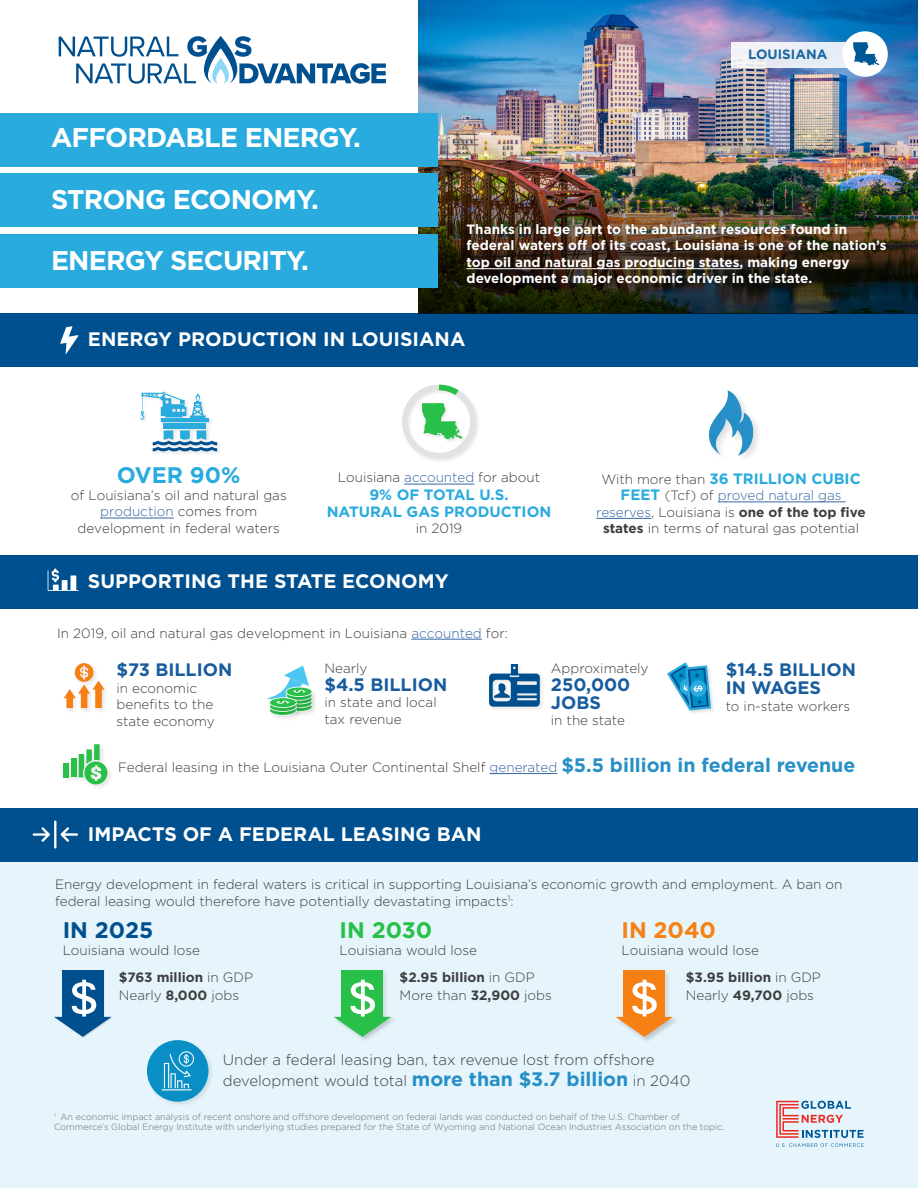
<style>
.page{position:relative;width:918px;height:1188px;background:#fff}
.page>*{position:absolute;margin:0;border:0;box-sizing:border-box;transform-origin:0 0}
.headers{font:700 27px "Gotham";letter-spacing:-.03em;color:#fff}
.body_text{font:700 22.5px "Gotham";color:#29abde}
.body_text-2{font:700 22.5px "Gotham";color:#f68013}
.body_text-3{font:700 22.5px "Gotham";color:#28c048}
.body_text-4{font:700 22.5px "Gotham";color:#00508f}
.headers-2{font:700 19.5px "Gotham";color:#fff}
.body_text-5{font:700 18px/18px "Gotham";color:#175d9e}
.body_text-6{font:300 15px/21px "Gotham";color:#3e3e3f}
.body_text-7{font:700 15px/16.5px "Gotham";color:#29abde;text-align:center}
.body_text-8{font:300 13.5px/16.5px "Gotham";color:#3e3e3f}
.body_text-9{font:700 13.5px/16.5px "Gotham";color:#fff}
.body_text-10{font:300 13.5px/16.5px "Gotham";color:#3e3e3f;text-align:center}
.body_text-11{font:700 13.5px/18px "Gotham";color:#3e3e3f}
.body_text-12{font:700 13.5px "Gotham";color:#1a68a1}
.body_text-13{font:300 9px/10.5px "Gotham";color:#6c6d70}
.s1{color:#3667a4}
.s2{font-weight:300;font-size:13.5px;color:#3e3e3f}
.s3{font-weight:700;font-size:15px;color:#29abde}
.s4{font-weight:700}
.s5{font-weight:700;font-size:19.5px;color:#278fc7}
.s6{font-weight:300}
</style>
<div class="page">
<div style="left:0;top:853px;width:918px;height:335px;background:#e5f5fb"></div>
<img style="left:418px;top:0;width:500px;height:184px">
<div style="left:731px;top:42px;width:122px;height:25px;background:linear-gradient(to right,#f3f0f4,#e1ebf5)"></div>
<svg style="left:59px;top:36px;width:327px;height:48px"></svg>
<div style="left:0;top:555px;width:918px;height:54px;background:#00508f"></div>
<hr style="left:100px;top:518px;width:74px;height:1px;background:#3667a4">
<svg style="left:48px;top:569px;width:30px;height:22px"></svg>
<div style="left:0;top:314px;width:918px;height:53px;background:#00508f"></div>
<hr style="left:411px;top:639px;width:71px;height:1px;background:#3667a4">
<div style="left:842px;top:31px;width:46px;height:46px;background:#fff;border-radius:50%"></div>
<svg style="left:853px;top:42px;width:26px;height:24px"></svg>
<hr style="left:404px;top:484px;width:70px;height:1px;background:#3667a4">
<hr style="left:718px;top:502px;width:128px;height:1px;background:#3667a4">
<hr style="left:596px;top:518px;width:55px;height:1px;background:#3667a4">
<div style="left:0;top:808px;width:918px;height:53px;background:#00508f"></div>
<div style="left:615px;top:969px;width:64px;height:74px;background:#231f20;opacity:.11"></div>
<div style="left:624px;top:970px;width:41px;height:51px;background:#f68013"></div>
<div style="left:615px;top:1016px;width:64px;height:27px;background:#231f20;opacity:.11"></div>
<svg style="left:616px;top:980px;width:57px;height:57px"></svg>
<div style="left:333px;top:969px;width:64px;height:73px;background:#231f20;opacity:.11"></div>
<div style="left:342px;top:970px;width:41px;height:51px;background:#28c048"></div>
<div style="left:333px;top:1016px;width:64px;height:27px;background:#231f20;opacity:.11"></div>
<svg style="left:334px;top:980px;width:57px;height:57px"></svg>
<div style="left:62px;top:970px;width:41px;height:51px;background:#00508f"></div>
<svg style="left:54px;top:980px;width:58px;height:57px"></svg>
<svg style="left:33px;top:820px;width:45px;height:29px"></svg>
<div style="left:146px;top:1039px;width:68px;height:69px;background:#231f20;opacity:.11"></div>
<div style="left:147px;top:1040px;width:62px;height:62px;background:#098fc6;border-radius:50%"></div>
<hr style="left:161px;top:1089px;width:31px;height:1px;background:#fff">
<svg style="left:164px;top:1051px;width:30px;height:37px"></svg>
<div style="left:139px;top:391px;width:83px;height:66px;background:#231f20;opacity:.11"></div>
<div style="left:164px;top:424px;width:42px;height:5px;background:#29abde"></div>
<svg style="left:153px;top:430px;width:64px;height:22px"></svg>
<svg style="left:140px;top:392px;width:69px;height:30px"></svg>
<svg style="left:402px;top:385px;width:76px;height:76px"></svg>
<div style="left:707px;top:389px;width:55px;height:75px;background:#231f20;opacity:.14"></div>
<svg style="left:708px;top:390px;width:46px;height:66px"></svg>
<div style="left:63px;top:662px;width:47px;height:52px;background:#231f20;opacity:.11"></div>
<svg style="left:64px;top:663px;width:41px;height:45px"></svg>
<div style="left:488px;top:663px;width:58px;height:50px;background:#231f20;opacity:.11"></div>
<svg style="left:489px;top:664px;width:51px;height:43px"></svg>
<div style="left:667px;top:662px;width:49px;height:54px;background:#231f20;opacity:.14"></div>
<svg style="left:667px;top:662px;width:44px;height:49px"></svg>
<div style="left:285px;top:697px;width:34px;height:17px;background:#fbfbfb"></div>
<div style="left:285px;top:693px;width:34px;height:18px;background:#231f20;opacity:.11"></div>
<div style="left:285px;top:690px;width:34px;height:17px;background:#231f20;opacity:.11"></div>
<div style="left:285px;top:686px;width:34px;height:17px;background:#231f20;opacity:.11"></div>
<div style="left:269px;top:701px;width:34px;height:17px;background:#231f20;opacity:.11"></div>
<svg style="left:267px;top:666px;width:45px;height:50px"></svg>
<hr style="left:490px;top:773px;width:67px;height:1px;background:#3667a4">
<div style="left:62px;top:743px;width:51px;height:47px;background:#231f20;opacity:.11"></div>
<div style="left:71px;top:759px;width:5px;height:18px;background:#28c048"></div>
<div style="left:63px;top:763px;width:6px;height:14px;background:#28c048"></div>
<svg style="left:79px;top:744px;width:28px;height:40px"></svg>
<svg style="left:60px;top:326px;width:19px;height:28px"></svg>
<svg style="left:776px;top:1101px;width:88px;height:46px"></svg>
<img style="left:418px;top:184px;width:500px;height:130px">
<hr style="left:467px;top:268px;width:273px;height:1px;background:#fff">
<div style="left:0;top:113px;width:437px;height:53px;background:#29abde"></div>
<div style="left:0;top:174px;width:437px;height:53px;background:#29abde"></div>
<div style="left:0;top:235px;width:437px;height:53px;background:#29abde"></div>
<p class="headers" style="left:51px;top:122px;width:311px">AFFORDABLE ENERGY.</p>
<p class="headers" style="left:51px;top:184px;width:269px">STRONG ECONOMY.</p>
<p class="headers" style="left:51px;top:245px;width:260px">ENERGY SECURITY.</p>
<p class="body_text-12" style="left:748px;top:46px;width:81px">LOUISIANA</p>
<p class="body_text-9" style="left:467px;top:221px;width:422px">Thanks in large part to the abundant resources found in federal waters off of its coast, Louisiana is one of the nation’s top oil and natural gas producing states, making energy development a major economic driver in the state.</p>
<p class="headers-2" style="left:88px;top:328px;width:379px">ENERGY PRODUCTION IN LOUISIANA</p>
<p class="body_text" style="left:117px;top:462px;width:125px">OVER 90%</p>
<p class="body_text-10" style="left:71px;top:487px;width:217px">of Louisiana’s oil and natural gas <span class="s1">production</span> comes from development in federal waters</p>
<p class="body_text-8" style="left:338px;top:469px;width:204px">Louisiana <span class="s1">accounted</span> for about</p>
<p class="body_text-7" style="left:327px;top:486px;width:226px">9% OF TOTAL U.S.<br>NATURAL GAS PRODUCTION</p>
<p class="body_text-8" style="left:416px;top:520px;width:48px">in 2019</p>
<p class="headers-2" style="left:88px;top:570px;width:362px">SUPPORTING THE STATE ECONOMY</p>
<p class="body_text-10" style="left:57px;top:624px;width:452px">In 2019, oil and natural gas development in Louisiana <span class="s1">accounted</span> for:</p>
<p class="body_text-7" style="left:601px;top:470px;width:261px"><span class="s2">With more than</span> 36 TRILLION CUBIC</p>
<p class="body_text-8" style="left:596px;top:487px;width:271px;text-align:center"><span class="s3">FEET</span> (Tcf) of <span class="s1">proved natural gas reserves</span>, Louisiana is <span class="s4">one of the top five states</span> in terms of natural gas potential</p>
<p class="body_text-5" style="left:117px;top:660px;width:117px">$73 BILLION</p>
<p class="body_text-8" style="left:117px;top:680px;width:100px">in economic benefits to the state economy</p>
<p class="body_text-8" style="left:324px;top:660px;width:44px">Nearly</p>
<p class="body_text-5" style="left:324px;top:675px;width:124px">$4.5 BILLION</p>
<p class="body_text-8" style="left:324px;top:694px;width:114px">in state and local tax revenue</p>
<p class="body_text-8" style="left:551px;top:660px;width:99px">Approximately</p>
<p class="body_text-5" style="left:551px;top:675px;width:81px">250,000<br>JOBS</p>
<p class="body_text-8" style="left:551px;top:712px;width:76px">in the state</p>
<p class="body_text-5" style="left:726px;top:660px;width:132px">$14.5 BILLION<br>IN WAGES</p>
<p class="body_text-8" style="left:726px;top:698px;width:126px">to in-state workers</p>
<p class="body_text-8" style="left:118px;top:759px;width:739px">Federal leasing in the Louisiana Outer Continental Shelf <span class="s1">generated</span> <span class="s5">$5.5 billion in federal revenue</span></p>
<p class="headers-2" style="left:88px;top:822px;width:395px">IMPACTS OF A FEDERAL LEASING BAN</p>
<p class="body_text-8" style="left:55px;top:876px;width:789px">Energy development in federal waters is critical in supporting Louisiana’s economic growth and employment. A ban on federal leasing would therefore have potentially devastating impacts<sup>1</sup>:</p>
<p class="body_text-4" style="left:63px;top:917px;width:92px">IN 2025</p>
<p class="body_text-8" style="left:63px;top:942px;width:139px">Louisiana would lose</p>
<p class="body_text-11" style="left:119px;top:968px;width:136px">$763 million <span class="s6">in GDP<br>Nearly</span> 8,000 <span class="s6">jobs</span></p>
<p class="body_text-3" style="left:340px;top:917px;width:94px">IN 2030</p>
<p class="body_text-8" style="left:340px;top:942px;width:139px">Louisiana would lose</p>
<p class="body_text-11" style="left:400px;top:968px;width:154px">$2.95 billion <span class="s6">in GDP<br>More than</span> 32,900 <span class="s6">jobs</span></p>
<p class="body_text-2" style="left:622px;top:917px;width:96px">IN 2040</p>
<p class="body_text-8" style="left:622px;top:942px;width:139px">Louisiana would lose</p>
<p class="body_text-11" style="left:686px;top:968px;width:137px">$3.95 billion <span class="s6">in GDP<br>Nearly</span> 49,700 <span class="s6">jobs</span></p>
<p class="body_text-6" style="left:223px;top:1049px;width:469px">Under a federal leasing ban, tax revenue lost from offshore development would total <span class="s5">more than $3.7 billion</span> in 2040</p>
<p class="body_text-13" style="left:54px;top:1111px;width:672px"><sup>1</sup> An economic impact analysis of recent onshore and offshore development on federal lands was conducted on behalf of the U.S. Chamber of<br>Commerce’s Global Energy Institute with underlying studies prepared for the State of Wyoming and National Ocean Industries Association on the topic.</p>
</div>
